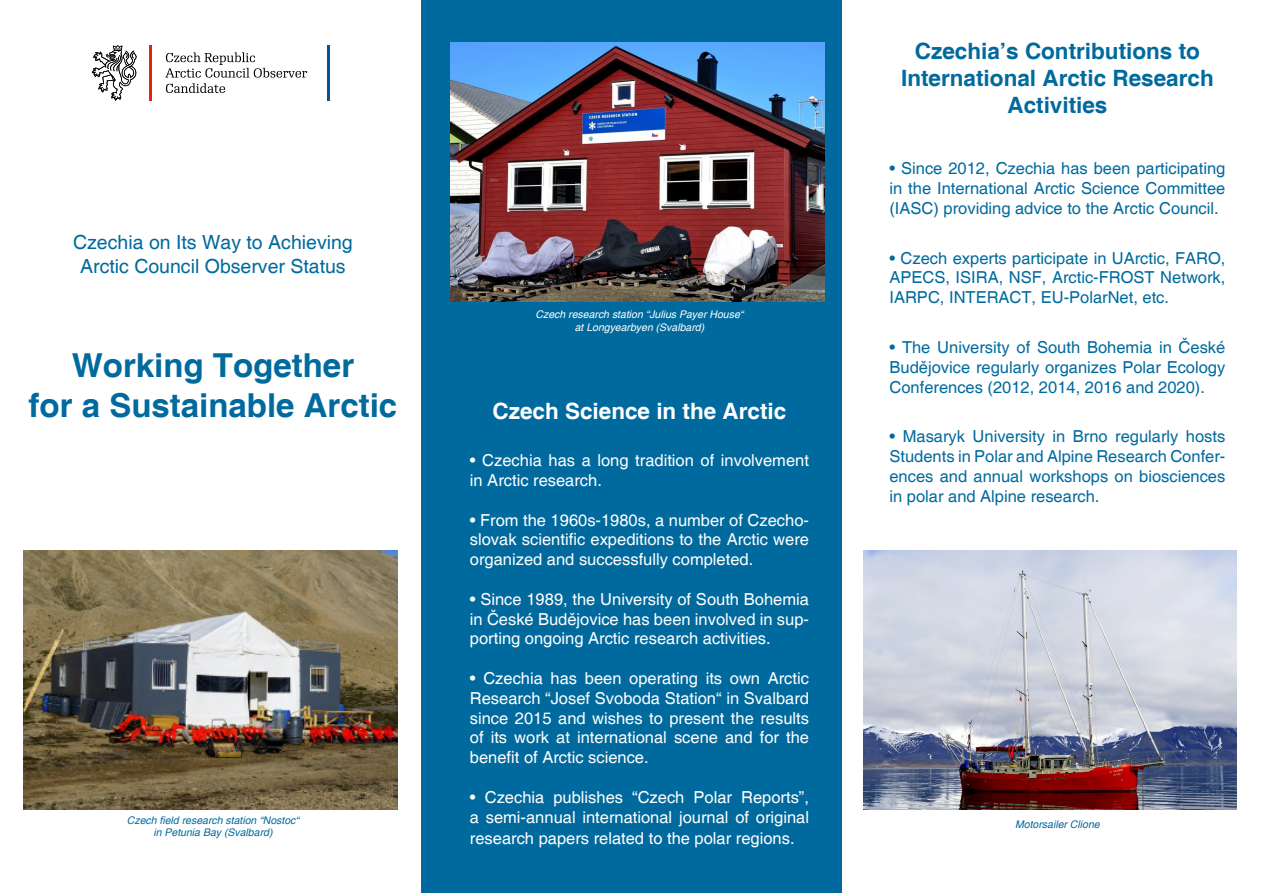
<style>
.page{position:relative;width:1263px;height:893px;background:#fff}
.page>*{position:absolute;margin:0;border:0;box-sizing:border-box;transform-origin:0 0}
.t1{font:700 33px/39.6px "Helvetica";color:#006a9e;text-align:center}
.t2{font:700 22.5px/27px "Helvetica";color:#006a9e;text-align:center}
.t3{font:700 22.5px "Helvetica";color:#fff}
.t4{font:19.5px/23.4px "Helvetica";color:#006a9e;text-align:center}
.t5{font:16.5px/19.8px "Helvetica";color:#fff;text-align:justify}
.t6{font:16.5px/19.8px "Helvetica";color:#006a9e;text-align:justify}
.t7{font:italic 10.5px/12.6px "Helvetica";color:#006a9e;text-align:center}
.t8{font:italic 10.5px/12.6px "Helvetica";color:#fff;text-align:center}
</style>
<div class="page">
<div style="left:421px;top:0;width:421px;height:893px;background:#006a9e"></div>
<svg style="left:165px;top:52px;width:142px;height:41px"></svg>
<svg style="left:92px;top:45px;width:45px;height:56px"></svg>
<hr style="left:149px;top:45px;width:3px;height:56px;background:#e42313">
<hr style="left:327px;top:45px;width:3px;height:56px;background:#0053a1">
<img style="left:24px;top:550px;width:373px;height:260px">
<img style="left:451px;top:43px;width:373px;height:259px">
<img style="left:863px;top:550px;width:374px;height:260px">
<p class="t4" style="left:73px;top:232px;width:281px">Czechia on Its Way to Achieving<br>Arctic Council Observer Status</p>
<h1 class="t1" style="left:29px;top:347px;width:370px">Working Together<br>for a Sustainable Arctic</h1>
<p class="t7" style="left:127px;top:814px;width:174px">Czech field research station “Nostoc“ in Petunia Bay (Svalbard)</p>
<p class="t8" style="left:536px;top:308px;width:209px">Czech research station “Julius Payer House“ at Longyearbyen (Svalbard)</p>
<h2 class="t3" style="left:492px;top:398px;width:295px">Czech Science in the Arctic</h2>
<p class="t5" style="left:470px;top:451px;width:341px">• Czechia has a long tradition of involvement in Arctic research.</p>
<p class="t5" style="left:470px;top:510px;width:341px">• From the 1960s-1980s, a number of Czecho&shy;slovak scientific expeditions to the Arctic were organized and successfully completed.</p>
<p class="t5" style="left:470px;top:590px;width:341px">• Since 1989, the University of South Bohemia in České Budějovice has been involved in sup&shy;porting ongoing Arctic research activities.</p>
<p class="t5" style="left:470px;top:669px;width:341px">• Czechia has been operating its own Arctic Research “Josef Svoboda Station“ in Svalbard since 2015 and wishes to present the results of its work at international scene and for the benefit of Arctic science.</p>
<p class="t5" style="left:470px;top:788px;width:341px">• Czechia publishes “Czech Polar Reports”, a semi-annual international journal of original</p>
<p class="t5" style="left:470px;top:829px;width:326px">research papers related to the polar regions.</p>
<h2 class="t2" style="left:901px;top:39px;width:314px">Czechia’s Contributions to<br>International Arctic Research<br>Activities</h2>
<p class="t6" style="left:889px;top:159px;width:337px">• Since 2012, Czechia has been participating in the International Arctic Science Committee (IASC) providing advice to the Arctic Council.</p>
<p class="t6" style="left:889px;top:248px;width:337px">• Czech experts participate in UArctic, FARO, APECS, ISIRA, NSF, Arctic-FROST Network, IARPC, INTERACT, EU-PolarNet, etc.</p>
<p class="t6" style="left:889px;top:338px;width:337px">• The University of South Bohemia in České Budějovice regularly organizes Polar Ecology Conferences (2012, 2014, 2016 and 2020).</p>
<p class="t6" style="left:889px;top:427px;width:337px">• Masaryk University in Brno regularly hosts Students in Polar and Alpine Research Confer&shy;ences and annual workshops on biosciences in polar and Alpine research.</p>
<p class="t7" style="left:1015px;top:818px;width:86px">Motorsailer Clione</p>
</div>
